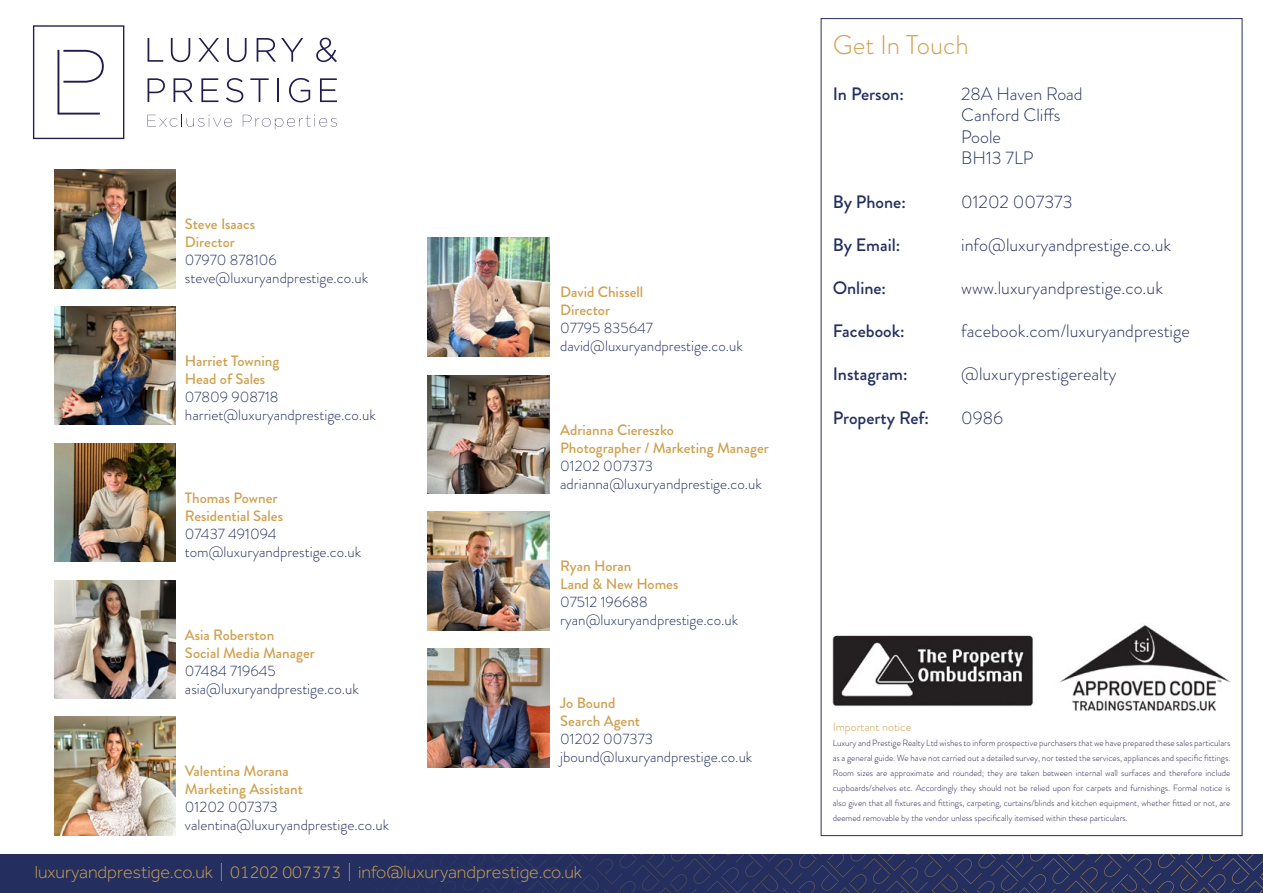
<style>
.page{position:relative;width:1263px;height:893px;background:#fff}
.page>*{position:absolute;margin:0;border:0;box-sizing:border-box;transform-origin:0 0}
.t1{font:300 27px "Brandon Grotesque";color:#cfa151}
.t2{font:300 18px/21.6px "Brandon Grotesque";color:#242f60}
.t3{font:300 18px "Effra";color:#cfa151}
.t4{font:500 18px "Brandon Grotesque";color:#242f60}
.t5{font:300 15px/18px "Brandon Grotesque";color:#242f60}
.t6{font:500 15px/18px "Brandon Grotesque";color:#cfa151}
.t7{font:300 12px "Brandon Grotesque";color:#cfa04d}
.t8{font:300 9px/15px "Brandon Grotesque";color:#26224e;text-align:justify}
</style>
<div class="page">
<div style="left:0;top:855px;width:1263px;height:38px;background:#242f60"></div>
<svg style="left:432px;top:855px;width:831px;height:38px"></svg>
<svg style="left:33px;top:25px;width:91px;height:114px"></svg>
<svg style="left:148px;top:114px;width:84px;height:13px"></svg>
<svg style="left:243px;top:115px;width:94px;height:14px"></svg>
<svg style="left:148px;top:78px;width:17px;height:24px"></svg>
<svg style="left:174px;top:78px;width:19px;height:24px"></svg>
<svg style="left:201px;top:78px;width:17px;height:24px"></svg>
<svg style="left:226px;top:78px;width:17px;height:24px"></svg>
<svg style="left:250px;top:78px;width:19px;height:24px"></svg>
<svg style="left:278px;top:78px;width:1px;height:24px"></svg>
<svg style="left:289px;top:78px;width:21px;height:24px"></svg>
<svg style="left:320px;top:78px;width:17px;height:24px"></svg>
<svg style="left:316px;top:38px;width:21px;height:24px"></svg>
<svg style="left:148px;top:38px;width:15px;height:24px"></svg>
<svg style="left:171px;top:38px;width:19px;height:24px"></svg>
<svg style="left:198px;top:38px;width:21px;height:24px"></svg>
<svg style="left:227px;top:38px;width:20px;height:24px"></svg>
<svg style="left:257px;top:38px;width:46px;height:24px"></svg>
<img style="left:833px;top:625px;width:397px;height:86px">
<img style="left:54px;top:170px;width:122px;height:118px">
<img style="left:54px;top:307px;width:122px;height:118px">
<img style="left:54px;top:443px;width:122px;height:119px">
<img style="left:54px;top:580px;width:122px;height:118px">
<img style="left:54px;top:717px;width:122px;height:118px">
<img style="left:428px;top:238px;width:121px;height:118px">
<img style="left:428px;top:375px;width:121px;height:118px">
<img style="left:428px;top:512px;width:121px;height:118px">
<img style="left:428px;top:649px;width:121px;height:118px">
<h3 class="t6" style="left:185px;top:215px;width:72px">Steve Isaacs<br>Director</h3>
<h3 class="t5" style="left:185px;top:251px;width:185px">07970 878106 steve@luxuryandprestige.co.uk</h3>
<h3 class="t6" style="left:185px;top:352px;width:96px">Harriet Towning<br>Head of Sales</h3>
<h3 class="t5" style="left:185px;top:388px;width:192px">07809 908718 harriet@luxuryandprestige.co.uk</h3>
<h3 class="t6" style="left:185px;top:489px;width:100px">Thomas Powner<br>Residential Sales</h3>
<h3 class="t5" style="left:185px;top:525px;width:178px">07437 491094 tom@luxuryandprestige.co.uk</h3>
<h3 class="t6" style="left:185px;top:626px;width:132px">Asia Roberston<br>Social Media Manager</h3>
<h3 class="t5" style="left:185px;top:661px;width:175px">07484 719645 asia@luxuryandprestige.co.uk</h3>
<h3 class="t6" style="left:185px;top:762px;width:120px">Valentina Morana<br>Marketing Assistant</h3>
<h3 class="t5" style="left:185px;top:798px;width:206px">01202 007373 valentina@luxuryandprestige.co.uk</h3>
<h3 class="t6" style="left:560px;top:283px;width:85px">David Chissell<br>Director</h3>
<h3 class="t5" style="left:560px;top:319px;width:184px">07795 835647 david@luxuryandprestige.co.uk</h3>
<h3 class="t6" style="left:560px;top:421px;width:210px">Adrianna Ciereszko<br>Photographer / Marketing Manager</h3>
<h3 class="t5" style="left:560px;top:456px;width:203px">01202 007373 adrianna@luxuryandprestige.co.uk</h3>
<h3 class="t6" style="left:560px;top:557px;width:120px">Ryan Horan<br>Land &amp; New Homes</h3>
<h3 class="t5" style="left:560px;top:593px;width:180px">07512 196688 ryan@luxuryandprestige.co.uk</h3>
<h3 class="t6" style="left:560px;top:694px;width:81px">Jo Bound<br>Search Agent</h3>
<h3 class="t5" style="left:560px;top:730px;width:194px">01202 007373 jbound@luxuryandprestige.co.uk</h3>
<h2 class="t3" style="left:35px;top:862px;width:549px">luxuryandprestige.co.uk | 01202 007373 | info@luxuryandprestige.co.uk</h2>
<h1 class="t1" style="left:833px;top:26px;width:138px">Get In Touch</h1>
<h2 class="t4" style="left:833px;top:81px;width:72px">In Person:</h2>
<h2 class="t2" style="left:961px;top:83px;width:123px">28A Haven Road<br>Canford Cliffs<br>Poole<br>BH13 7LP</h2>
<h2 class="t2" style="left:961px;top:191px;width:113px">01202 007373</h2>
<h2 class="t2" style="left:961px;top:234px;width:212px">info@luxuryandprestige.co.uk</h2>
<h2 class="t2" style="left:961px;top:277px;width:203px">www.luxuryandprestige.co.uk</h2>
<h2 class="t2" style="left:961px;top:320px;width:230px">facebook.com/luxuryandprestige</h2>
<h2 class="t2" style="left:961px;top:364px;width:157px">@luxuryprestigerealty</h2>
<h2 class="t2" style="left:961px;top:407px;width:43px">0986</h2>
<h2 class="t4" style="left:833px;top:189px;width:75px">By Phone:</h2>
<h2 class="t4" style="left:833px;top:232px;width:69px">By Email:</h2>
<h2 class="t4" style="left:833px;top:275px;width:55px">Online:</h2>
<h2 class="t4" style="left:833px;top:319px;width:73px">Facebook:</h2>
<h2 class="t4" style="left:833px;top:362px;width:76px">Instagram:</h2>
<h2 class="t4" style="left:833px;top:405px;width:98px">Property Ref:</h2>
<h3 class="t7" style="left:833px;top:719px;width:80px">Important notice</h3>
<p class="t8" style="left:833px;top:736px;width:399px">Luxury and Prestige Realty Ltd wishes to inform prospective purchasers that we have prepared these sales particulars as a general guide. We have not carried out a detailed survey, nor tested the services, appliances and specific fittings.<br>Room sizes are approximate and rounded; they are taken between internal wall surfaces and therefore include cupboards/shelves etc. Accordingly they should not be relied upon for carpets and furnishings. Formal notice is also given that all fixtures and fittings, carpeting, curtains/blinds and kitchen equipment, whether fitted or not, are deemed removable by the vendor unless specifically itemised within these particulars.</p>
</div>
